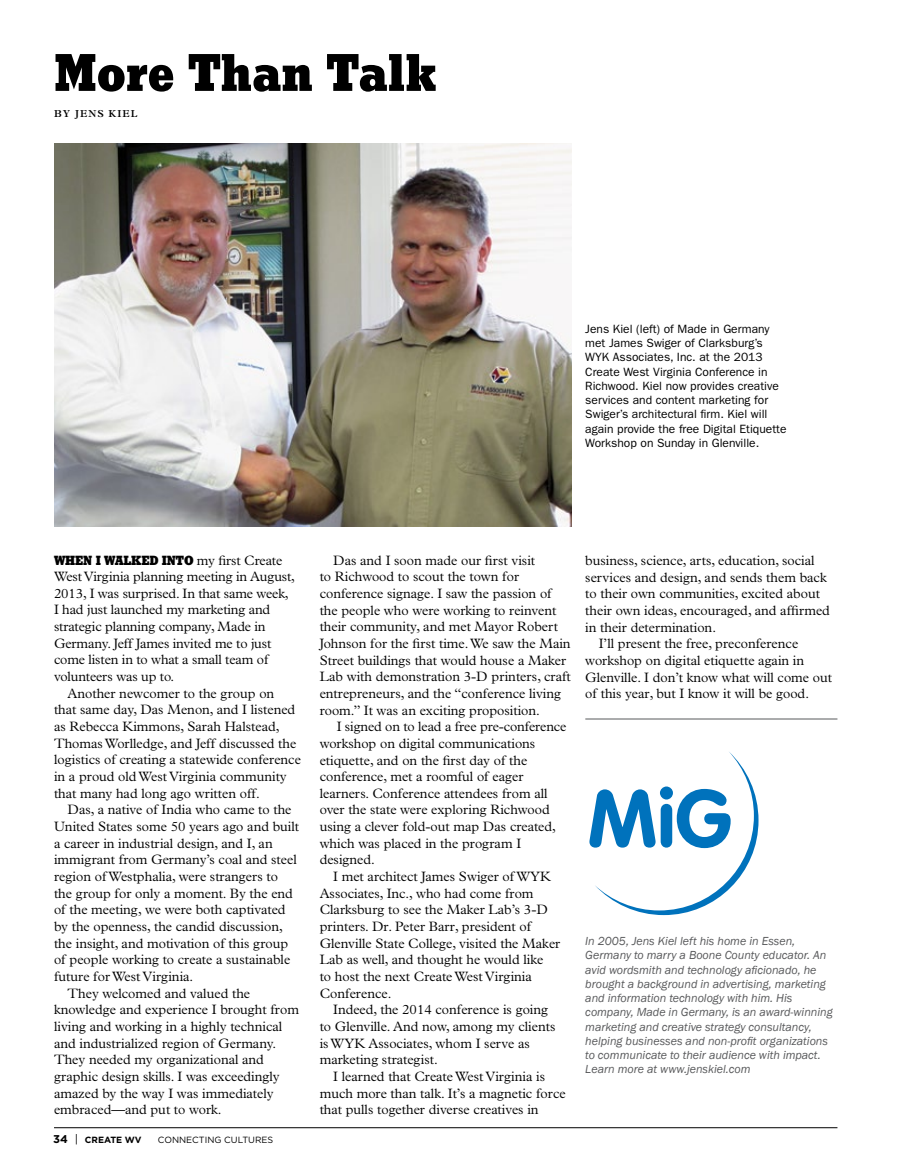
<style>
.page{position:relative;width:905px;height:1175px;background:#fff}
.page>*{position:absolute;margin:0;border:0;box-sizing:border-box;transform-origin:0 0}
.t1{font:900 55.2px "Stymie T";color:#000}
.t2{font:900 13.8px "Stymie T";letter-spacing:-.01em;color:#000}
.t3{font:300 13.65px/16.6px "Plantin Std";color:#000}
.t4{font:italic 12px/14.2px "Franklin Gothic";color:#58595b}
.t5{font:12px/14.2px "ITC Franklin Gothic Std";color:#000}
.t6{font:600 10.2px "Plantin Std";letter-spacing:.1em;color:#000}
.t7{font:9px "Gotham";color:#000}
.t8{font:700 9px "Gotham";color:#000}
.s1{font-family:"Plantin Std";font-weight:300;font-size:13.65px}
.s2{font-size:11.25px}
.s3{font-weight:400;font-size:11.25px}
</style>
<div class="page">
<hr style="left:54px;top:1127px;width:783px;height:1px;background:#000">
<img style="left:54px;top:144px;width:518px;height:382px">
<svg style="left:589px;top:752px;width:169px;height:163px"></svg>
<hr style="left:585px;top:718px;width:252px;height:1px;background:#58595b">
<h1 class="t1" style="left:54px;top:40px;width:383px">More Than Talk</h1>
<p class="t6" style="left:54px;top:107px;width:85px">BY JENS KIEL</p>
<p class="t5" style="left:585px;top:322px;width:203px">Jens Kiel (left) of Made in Germany met James Swiger of Clarksburg’s WYK Associates, Inc. at the 2013<br>Create West Virginia Conference in Richwood. Kiel now provides creative services and content marketing for Swiger’s architectural firm. Kiel will again provide the free Digital Etiquette Workshop on Sunday in Glenville.</p>
<p class="t2" style="left:54px;top:552px;width:230px">WHEN I WALKED INTO <span class="s1">my first Create</span></p>
<p class="t3" style="left:54px;top:568px;width:242px">West Virginia planning meeting in August,</p>
<p class="t3" style="left:54px;top:585px;width:236px">2013, I was surprised. In that same week,</p>
<p class="t3" style="left:54px;top:601px;width:218px">I had just launched my marketing and</p>
<p class="t3" style="left:54px;top:618px;width:213px">strategic planning company, Made in</p>
<p class="t3" style="left:54px;top:635px;width:219px">Germany. Jeff James invited me to just</p>
<p class="t3" style="left:54px;top:651px;width:216px">come listen in to what a small team of</p>
<p class="t3" style="left:54px;top:668px;width:122px">volunteers was up to.</p>
<p class="t3" style="left:68px;top:685px;width:208px">Another newcomer to the group on</p>
<p class="t3" style="left:54px;top:701px;width:243px">that same day, Das Menon, and I listened</p>
<p class="t3" style="left:54px;top:718px;width:227px">as Rebecca Kimmons, Sarah Halstead,</p>
<p class="t3" style="left:54px;top:735px;width:244px">Thomas Worlledge, and Jeff discussed the</p>
<p class="t3" style="left:54px;top:751px;width:248px">logistics of creating a statewide conference</p>
<p class="t3" style="left:54px;top:768px;width:234px">in a proud old West Virginia community</p>
<p class="t3" style="left:54px;top:785px;width:207px">that many had long ago written off.</p>
<p class="t3" style="left:68px;top:801px;width:225px">Das, a native of India who came to the</p>
<p class="t3" style="left:54px;top:818px;width:246px">United States some 50 years ago and built</p>
<p class="t3" style="left:54px;top:835px;width:220px">a career in industrial design, and I, an</p>
<p class="t3" style="left:54px;top:851px;width:244px">immigrant from Germany’s coal and steel</p>
<p class="t3" style="left:54px;top:868px;width:225px">region of Westphalia, were strangers to</p>
<p class="t3" style="left:54px;top:884px;width:240px">the group for only a moment. By the end</p>
<p class="t3" style="left:54px;top:901px;width:233px">of the meeting, we were both captivated</p>
<p class="t3" style="left:54px;top:918px;width:230px">by the openness, the candid discussion,</p>
<p class="t3" style="left:54px;top:934px;width:236px">the insight, and motivation of this group</p>
<p class="t3" style="left:54px;top:951px;width:238px">of people working to create a sustainable</p>
<p class="t3" style="left:54px;top:968px;width:141px">future for West Virginia.</p>
<p class="t3" style="left:68px;top:984px;width:184px">They welcomed and valued the</p>
<p class="t3" style="left:54px;top:1001px;width:246px">knowledge and experience I brought from</p>
<p class="t3" style="left:54px;top:1018px;width:230px">living and working in a highly technical</p>
<p class="t3" style="left:54px;top:1034px;width:224px">and industrialized region of Germany.</p>
<p class="t3" style="left:54px;top:1051px;width:211px">They needed my organizational and</p>
<p class="t3" style="left:54px;top:1068px;width:227px">graphic design skills. I was exceedingly</p>
<p class="t3" style="left:54px;top:1084px;width:221px">amazed by the way I was immediately</p>
<p class="t3" style="left:54px;top:1101px;width:169px">embraced—and put to work.</p>
<p class="t8" style="left:53px;top:1133px;width:90px"><span class="s2">34</span> <span class="s3">|</span> CREATE WV</p>
<p class="t7" style="left:158px;top:1134px;width:117px">CONNECTING CULTURES</p>
<p class="t3" style="left:320px;top:552px;width:253px;text-indent:13px">Das and I soon made our first visit<br>to Richwood to scout the town for conference signage. I saw the passion of the people who were working to reinvent their community, and met Mayor Robert Johnson for the first time. We saw the Main Street buildings that would house a Maker Lab with demonstration 3-D printers, craft entrepreneurs, and the “conference living room.” It was an exciting proposition.</p>
<p class="t3" style="left:320px;top:718px;width:248px;text-indent:17px">I signed on to lead a free pre-conference workshop on digital communications etiquette, and on the first day of the conference, met a roomful of eager learners. Conference attendees from all over the state were exploring Richwood using a clever fold-out map Das created, which was placed in the program I designed.</p>
<p class="t3" style="left:320px;top:868px;width:242px;text-indent:13px">I met architect James Swiger of WYK Associates, Inc., who had come from Clarksburg to see the Maker Lab’s 3-D printers. Dr. Peter Barr, president of Glenville State College, visited the Maker Lab as well, and thought he would like<br>to host the next Create West Virginia Conference.</p>
<p class="t3" style="left:320px;top:1001px;width:237px;text-indent:13px">Indeed, the 2014 conference is going to Glenville. And now, among my clients is WYK Associates, whom I serve as marketing strategist.</p>
<p class="t3" style="left:320px;top:1068px;width:247px;text-indent:13px">I learned that Create West Virginia is much more than talk. It’s a magnetic force that pulls together diverse creatives in</p>
<p class="t3" style="left:585px;top:552px;width:231px">business, science, arts, education, social</p>
<p class="t3" style="left:585px;top:569px;width:243px">services and design, and sends them back</p>
<p class="t3" style="left:585px;top:585px;width:236px">to their own communities, excited about</p>
<p class="t3" style="left:585px;top:602px;width:246px">their own ideas, encouraged, and affirmed</p>
<p class="t3" style="left:585px;top:619px;width:132px">in their determination.</p>
<p class="t3" style="left:598px;top:635px;width:201px">I’ll present the free, preconference</p>
<p class="t3" style="left:585px;top:652px;width:220px">workshop on digital etiquette again in</p>
<p class="t3" style="left:585px;top:669px;width:248px">Glenville. I don’t know what will come out</p>
<p class="t3" style="left:585px;top:685px;width:225px">of this year, but I know it will be good.</p>
<p class="t4" style="left:585px;top:934px;width:249px">In 2005, Jens Kiel left his home in Essen, Germany to marry a Boone County educator. An avid wordsmith and technology aficionado, he brought a background in advertising, marketing and information technology with him. His company, Made in Germany, is an award-winning marketing and creative strategy consultancy, helping businesses and non-profit organizations to communicate to their audience with impact.<br>Learn more at www.jenskiel.com</p>
</div>
